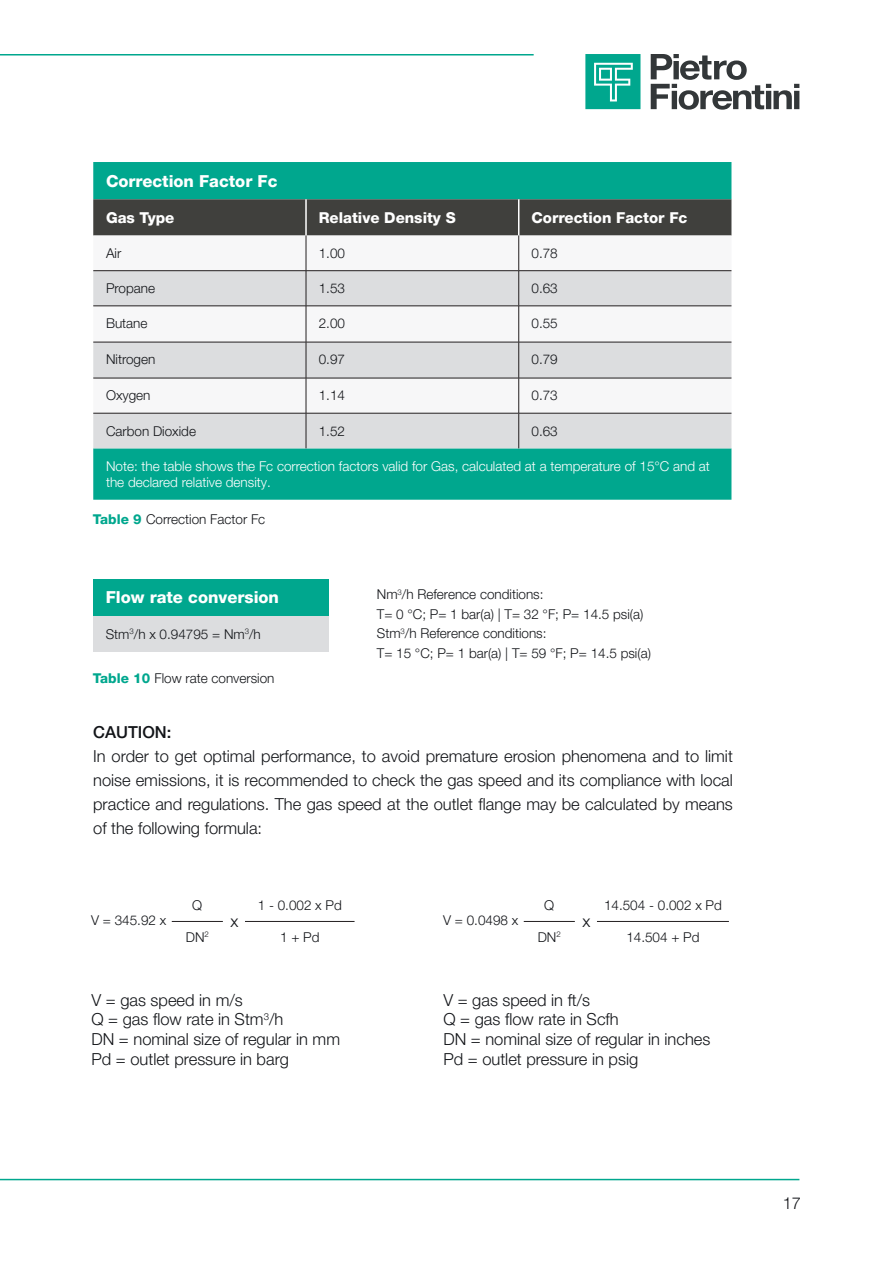
<style>
.page{position:relative;width:893px;height:1263px;background:#fff}
.page>*{position:absolute;margin:0;border:0;box-sizing:border-box;transform-origin:0 0}
.Testo{font:300 16.5px/24px "Helvetica Neue LT Pro";color:#121418;text-align:justify}
.testo_sciolto{font:300 16.5px "Helvetica Neue LT Pro";color:#121418}
.titoli_tabella_bianco{font:800 16.5px "Helvetica Neue LT Pro";color:#fff}
.Testo-2{font:500 16.5px "Helvetica Neue LT Pro";color:#121418}
.titolo_tabella_bianco_piccolo{font:800 15px "Helvetica Neue LT Pro";color:#fff}
.Testo-3{font:300 13.5px "Helvetica Neue LT Pro";color:#121418}
.testo_tabella{font:300 13.5px/16.2px "Helvetica Neue LT Pro";color:#fff}
.testo_tabella-2{font:300 13.5px "Helvetica Neue LT Pro";color:#121418}
.testo_sciolto-2{font:300 13.5px "Helvetica Neue LT Pro";color:#121418}
.s1{font-weight:800;color:#00a78e}
</style>
<div class="page">
<hr style="left:0;top:54px;width:534px;height:2px;background:#00a78e">
<hr style="left:0;top:1179px;width:799px;height:1px;background:#00a78e">
<svg style="left:651px;top:54px;width:148px;height:56px"></svg>
<svg style="left:585px;top:54px;width:55px;height:55px"></svg>
<div style="left:93px;top:162px;width:638px;height:338px;background:#00a78e"></div>
<div style="left:93px;top:199px;width:638px;height:37px;background:#40403d"></div>
<svg style="left:93px;top:236px;width:638px;height:34px"></svg>
<svg style="left:93px;top:271px;width:638px;height:177px;fill:#dcdddf"></svg>
<hr style="left:305px;top:199px;width:2px;height:37px;background:#fff">
<hr style="left:518px;top:199px;width:1px;height:37px;background:#fff">
<hr style="left:306px;top:236px;width:1px;height:34px;background:#231f20">
<hr style="left:518px;top:236px;width:1px;height:34px;background:#231f20">
<hr style="left:93px;top:270px;width:213px;height:1px;background:#231f20">
<hr style="left:306px;top:270px;width:213px;height:1px;background:#231f20">
<hr style="left:306px;top:271px;width:1px;height:35px;background:#231f20">
<hr style="left:519px;top:270px;width:212px;height:1px;background:#231f20">
<hr style="left:518px;top:271px;width:1px;height:35px;background:#231f20">
<hr style="left:93px;top:306px;width:213px;height:1px;background:#231f20">
<hr style="left:306px;top:306px;width:213px;height:1px;background:#231f20">
<hr style="left:306px;top:306px;width:1px;height:36px;background:#231f20">
<hr style="left:519px;top:306px;width:212px;height:1px;background:#231f20">
<hr style="left:518px;top:306px;width:1px;height:36px;background:#231f20">
<hr style="left:93px;top:342px;width:213px;height:1px;background:#231f20">
<hr style="left:306px;top:342px;width:213px;height:1px;background:#231f20">
<hr style="left:306px;top:342px;width:1px;height:36px;background:#231f20">
<hr style="left:519px;top:342px;width:212px;height:1px;background:#231f20">
<hr style="left:518px;top:342px;width:1px;height:36px;background:#231f20">
<hr style="left:93px;top:378px;width:213px;height:1px;background:#231f20">
<hr style="left:306px;top:378px;width:213px;height:1px;background:#231f20">
<hr style="left:306px;top:378px;width:1px;height:35px;background:#231f20">
<hr style="left:519px;top:378px;width:212px;height:1px;background:#231f20">
<hr style="left:518px;top:378px;width:1px;height:35px;background:#231f20">
<hr style="left:93px;top:413px;width:213px;height:1px;background:#231f20">
<hr style="left:306px;top:413px;width:213px;height:1px;background:#231f20">
<hr style="left:306px;top:413px;width:1px;height:35px;background:#231f20">
<hr style="left:519px;top:413px;width:212px;height:1px;background:#231f20">
<hr style="left:518px;top:413px;width:1px;height:35px;background:#231f20">
<div style="left:93px;top:579px;width:236px;height:37px;background:#00a78e"></div>
<div style="left:93px;top:616px;width:236px;height:35px;background:#dcdddf"></div>
<hr style="left:524px;top:921px;width:51px;height:1px;background:#231f20">
<hr style="left:597px;top:921px;width:132px;height:1px;background:#231f20">
<hr style="left:172px;top:921px;width:51px;height:1px;background:#231f20">
<hr style="left:245px;top:921px;width:110px;height:1px;background:#231f20">
<p class="titoli_tabella_bianco" style="left:106px;top:171px;width:173px">Correction Factor Fc</p>
<p class="titolo_tabella_bianco_piccolo" style="left:106px;top:209px;width:70px">Gas Type</p>
<p class="titolo_tabella_bianco_piccolo" style="left:319px;top:209px;width:138px">Relative Density S</p>
<p class="titolo_tabella_bianco_piccolo" style="left:531px;top:209px;width:157px">Correction Factor Fc</p>
<p class="testo_tabella-2" style="left:106px;top:245px;width:17px">Air</p>
<p class="testo_tabella-2" style="left:319px;top:245px;width:28px">1.00</p>
<p class="testo_tabella-2" style="left:531px;top:245px;width:28px">0.78</p>
<p class="testo_tabella-2" style="left:106px;top:280px;width:51px">Propane</p>
<p class="testo_tabella-2" style="left:319px;top:280px;width:28px">1.53</p>
<p class="testo_tabella-2" style="left:531px;top:280px;width:28px">0.63</p>
<p class="testo_tabella-2" style="left:106px;top:315px;width:43px">Butane</p>
<p class="testo_tabella-2" style="left:319px;top:315px;width:28px">2.00</p>
<p class="testo_tabella-2" style="left:531px;top:315px;width:28px">0.55</p>
<p class="testo_tabella-2" style="left:106px;top:351px;width:51px">Nitrogen</p>
<p class="testo_tabella-2" style="left:319px;top:351px;width:28px">0.97</p>
<p class="testo_tabella-2" style="left:531px;top:351px;width:28px">0.79</p>
<p class="testo_tabella-2" style="left:106px;top:387px;width:46px">Oxygen</p>
<p class="testo_tabella-2" style="left:319px;top:387px;width:28px">1.14</p>
<p class="testo_tabella-2" style="left:531px;top:387px;width:28px">0.73</p>
<p class="testo_tabella-2" style="left:106px;top:422px;width:92px">Carbon Dioxide</p>
<p class="testo_tabella-2" style="left:319px;top:422px;width:28px">1.52</p>
<p class="testo_tabella-2" style="left:531px;top:422px;width:28px">0.63</p>
<p class="testo_tabella" style="left:106px;top:458px;width:605px">Note: the table shows the Fc correction factors valid for Gas, calculated at a temperature of 15°C and at the declared relative density.</p>
<p class="Testo-3" style="left:93px;top:511px;width:174px"><span class="s1">Table 9</span> Correction Factor Fc</p>
<p class="titoli_tabella_bianco" style="left:106px;top:588px;width:175px">Flow rate conversion</p>
<p class="testo_tabella-2" style="left:106px;top:626px;width:157px">Stm<sup>3</sup>/h x 0.94795 = Nm<sup>3</sup>/h</p>
<p class="Testo-3" style="left:93px;top:670px;width:183px"><span class="s1">Table 10</span> Flow rate conversion</p>
<p class="Testo-3" style="left:377px;top:586px;width:168px">Nm<sup>3</sup>/h Reference conditions:</p>
<p class="Testo-3" style="left:377px;top:606px;width:268px">T= 0 °C; P= 1 bar(a) | T= 32 °F; P= 14.5 psi(a)</p>
<p class="Testo-3" style="left:377px;top:625px;width:171px">Stm<sup>3</sup>/h Reference conditions:</p>
<p class="Testo-3" style="left:377px;top:645px;width:276px">T= 15 °C; P= 1 bar(a) | T= 59 °F; P= 14.5 psi(a)</p>
<p class="Testo-2" style="left:93px;top:722px;width:80px">CAUTION:</p>
<p class="Testo" style="left:93px;top:744px;width:641px">In order to get optimal performance, to avoid premature erosion phenomena and to limit noise emissions, it is recommended to check the gas speed and its compliance with local practice and regulations. The gas speed at the outlet flange may be calculated by means of the following formula:</p>
<p class="testo_sciolto-2" style="left:192px;top:897px;width:12px">Q</p>
<p class="testo_sciolto-2" style="left:258px;top:897px;width:86px">1 - 0.002 x Pd</p>
<p class="testo_sciolto-2" style="left:186px;top:929px;width:25px">DN<sup>2</sup></p>
<p class="testo_sciolto-2" style="left:280px;top:929px;width:41px">1 + Pd</p>
<p class="testo_sciolto-2" style="left:91px;top:911px;width:77px">V = 345.92 x</p>
<p class="testo_sciolto" style="left:230px;top:911px;width:9px">x</p>
<p class="testo_sciolto" style="left:91px;top:990px;width:153px">V = gas speed in m/s</p>
<p class="testo_sciolto" style="left:91px;top:1009px;width:193px">Q = gas flow rate in Stm<sup>3</sup>/h</p>
<p class="testo_sciolto" style="left:91px;top:1029px;width:250px">DN = nominal size of regular in mm</p>
<p class="testo_sciolto" style="left:91px;top:1049px;width:199px">Pd = outlet pressure in barg</p>
<p class="testo_sciolto-2" style="left:544px;top:897px;width:12px">Q</p>
<p class="testo_sciolto-2" style="left:604px;top:897px;width:119px">14.504 - 0.002 x Pd</p>
<p class="testo_sciolto-2" style="left:538px;top:929px;width:25px">DN<sup>2</sup></p>
<p class="testo_sciolto-2" style="left:626px;top:929px;width:75px">14.504 + Pd</p>
<p class="testo_sciolto-2" style="left:443px;top:911px;width:77px">V = 0.0498 x</p>
<p class="testo_sciolto" style="left:582px;top:911px;width:9px">x</p>
<p class="testo_sciolto" style="left:443px;top:990px;width:148px">V = gas speed in ft/s</p>
<p class="testo_sciolto" style="left:443px;top:1009px;width:177px">Q = gas flow rate in Scfh</p>
<p class="testo_sciolto" style="left:443px;top:1029px;width:268px">DN = nominal size of regular in inches</p>
<p class="testo_sciolto" style="left:443px;top:1049px;width:196px">Pd = outlet pressure in psig</p>
<p class="Testo" style="left:783px;top:1191px;width:20px">17</p>
</div>
